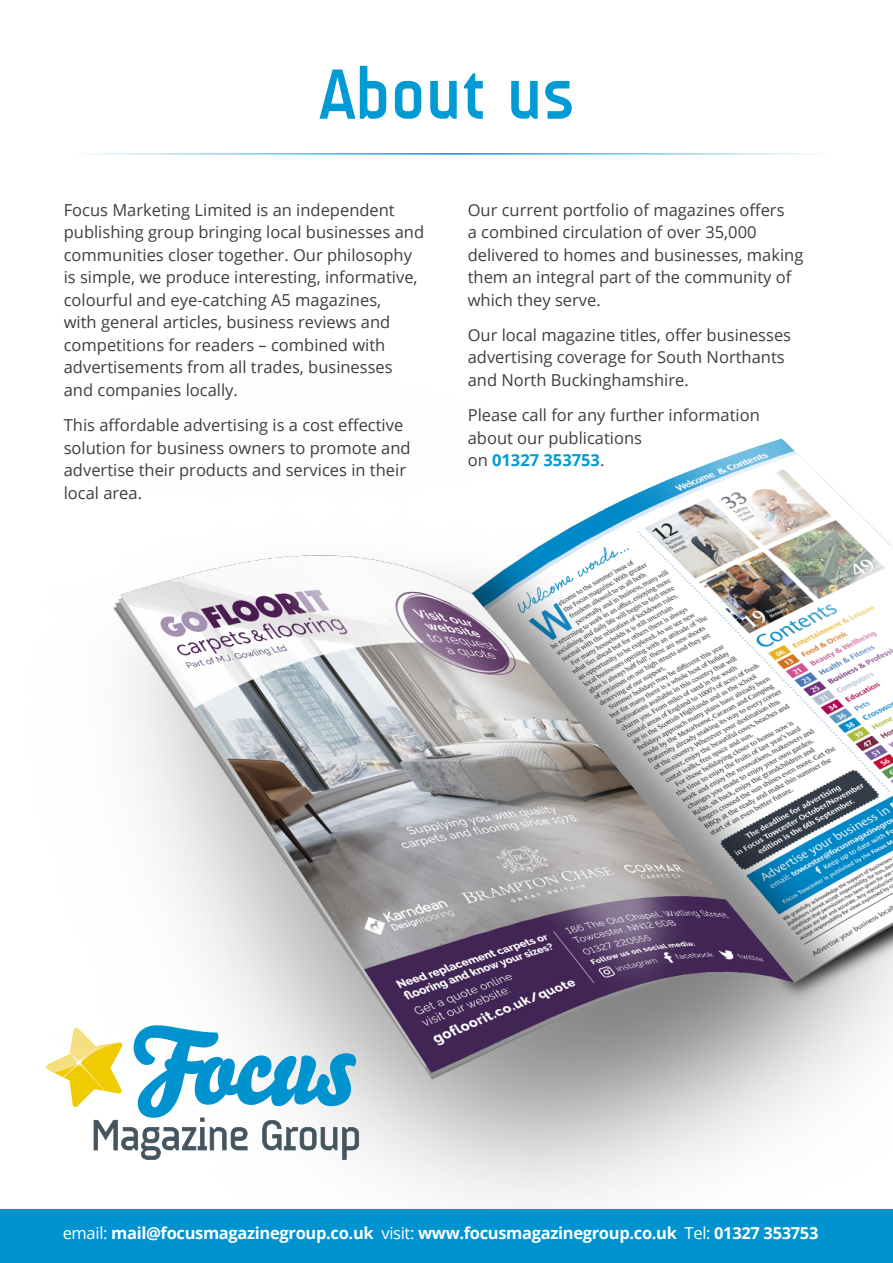
<style>
.page{position:relative;width:893px;height:1263px;background:#fff}
.page>*{position:absolute;margin:0;border:0;box-sizing:border-box;transform-origin:0 0}
.t1{font:700 72px "A Udimat";color:#009ad4}
.t2{font:16.5px/22.5px "Open Sans";color:#3e3e3f}
.t3{font:700 16.5px "Open Sans";letter-spacing:-.02em;color:#fff}
.s1{font-weight:700;color:#009ad4}
.s2{font-weight:400}
</style>
<div class="page">
<img style="left:113px;top:438px;width:780px;height:767px">
<hr style="left:64px;top:153px;width:765px;height:2px;background:#0093d0">
<div style="left:0;top:1209px;width:893px;height:54px;background:#0093d0"></div>
<svg style="left:46px;top:1025px;width:313px;height:135px"></svg>
<svg style="left:72px;top:1056px;width:14px;height:13px"></svg>
<p class="t1" style="left:320px;top:54px;width:256px">About us</p>
<p class="t2" style="left:64px;top:198px;width:362px">Focus Marketing Limited is an independent publishing group bringing local businesses and communities closer together. Our philosophy is simple, we produce interesting, informative, colourful and eye-catching A5 magazines,<br>with general articles, business reviews and competitions for readers – combined with advertisements from all trades, businesses and companies locally.</p>
<p class="t2" style="left:64px;top:413px;width:348px">This affordable advertising is a cost effective solution for business owners to promote and advertise their products and services in their local area.</p>
<p class="t2" style="left:468px;top:198px;width:337px">Our current portfolio of magazines offers<br>a combined circulation of over 35,000 delivered to homes and businesses, making them an integral part of the community of which they serve.</p>
<p class="t2" style="left:468px;top:323px;width:325px">Our local magazine titles, offer businesses advertising coverage for South Northants and North Buckinghamshire.</p>
<p class="t2" style="left:468px;top:404px;width:294px">Please call for any further information about our publications<br>on <span class="s1">01327 353753</span>.</p>
<p class="t3" style="left:63px;top:1222px;width:757px"><span class="s2">email:</span> mail@focusmagazinegroup.co.uk <span class="s2">visit:</span> www.focusmagazinegroup.co.uk <span class="s2">Tel:</span> 01327 353753</p>
</div>
